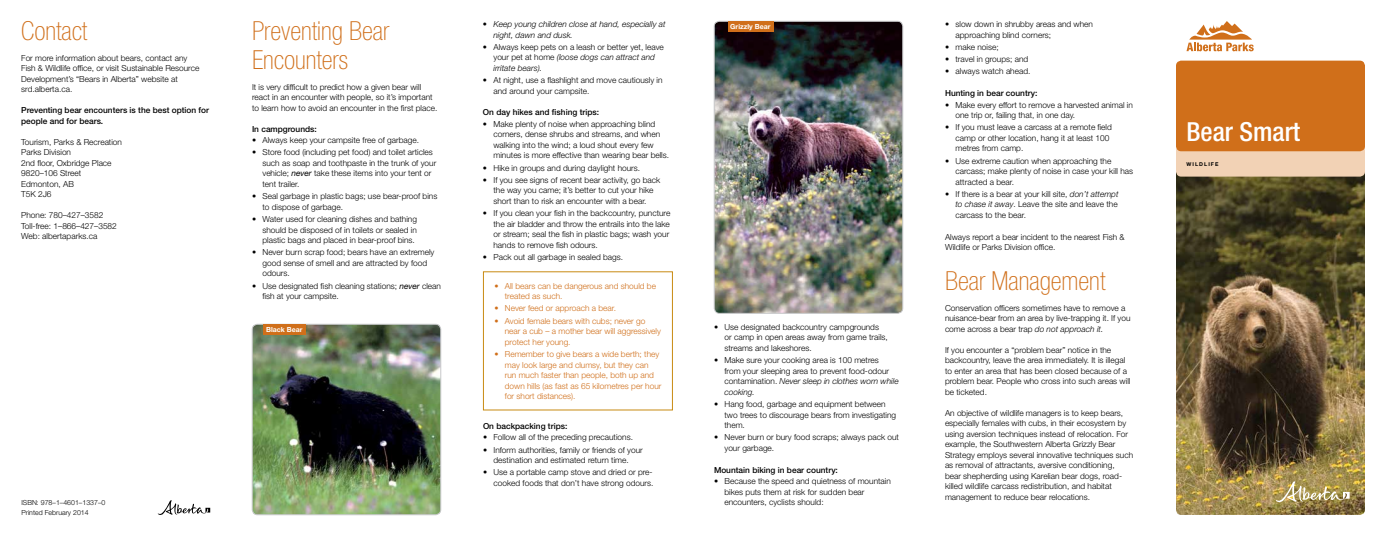
<style>
.page{position:relative;width:1386px;height:536px;background:#fff}
.page>*{position:absolute;margin:0;border:0;box-sizing:border-box;transform-origin:0 0}
.t1{font:100 condensed 26.25px/28.9px "Helvetica Neue LT Std";color:#d06f1a}
.t2{font:500 condensed 26.25px "Helvetica Neue LT Std";color:#fff}
.t3{font:300 8.31px/10.5px "Helvetica Neue LT Std";color:#000}
.t4{font:300 8.31px/10.5px "Helvetica Neue LT Std";color:#d06f1a}
.t5{font:500 8.31px/10.5px "Helvetica Neue LT Std";color:#000}
.t6{font:italic 300 8.31px/10.5px "Helvetica Neue LT Std";color:#000}
.t7{font:300 7px/9.6px "Helvetica Neue LT Std";color:#000}
.t8{font:700 7px "Helvetica Neue LT Std";color:#fff}
.t9{font:700 5.25px "Helvetica Neue LT Std";letter-spacing:.2em;color:#000}
.s1{font-weight:400;font-style:italic}
.s2{font-style:italic}
</style>
<div class="page">
<div style="left:483px;top:271px;width:190px;height:139px;border:1px solid #c88a12"></div>
<img style="left:252px;top:324px;width:189px;height:190px">
<div style="left:252px;top:324px;width:189px;height:190px;border:1px solid #c7c8ca;border-radius:5px"></div>
<img style="left:714px;top:21px;width:189px;height:292px">
<div style="left:714px;top:21px;width:189px;height:292px;border:1px solid #c7c8ca;border-radius:5px"></div>
<div style="left:264px;top:324px;width:42px;height:10px;background:#d06f1a"></div>
<div style="left:728px;top:21px;width:46px;height:11px;background:#d06f1a"></div>
<img style="left:1176px;top:173px;width:189px;height:341px">
<div style="left:1176px;top:123px;width:189px;height:53px;background:#f2d2b5;border-radius:5px"></div>
<div style="left:1176px;top:61px;width:189px;height:90px;background:#d06f1a;border-radius:5px"></div>
<svg style="left:1187px;top:21px;width:67px;height:30px"></svg>
<svg style="left:1276px;top:481px;width:74px;height:21px;background:#b7a66f"></svg>
<svg style="left:158px;top:500px;width:52px;height:14px"></svg>
<h1 class="t1" style="left:21px;top:16px;width:68px">Contact</h1>
<p class="t3" style="left:21px;top:52px;width:180px">For more information about bears, contact any Fish &amp; Wildlife office, or visit Sustainable Resource Development’s “Bears in Alberta” website at srd.alberta.ca.</p>
<p class="t5" style="left:21px;top:105px;width:189px">Preventing bear encounters is the best option for people and for bears.</p>
<p class="t3" style="left:21px;top:136px;width:102px">Tourism, Parks &amp; Recreation<br>Parks Division<br>2nd floor, Oxbridge Place<br>9820–106 Street<br>Edmonton, AB<br>T5K 2J6</p>
<p class="t3" style="left:21px;top:210px;width:97px">Phone: 780–427–3582<br>Toll-free: 1–866–427–3582<br>Web: albertaparks.ca</p>
<p class="t7" style="left:21px;top:497px;width:86px">ISBN: 978–1–4601–1337–0<br>Printed February 2014</p>
<h1 class="t1" style="left:252px;top:16px;width:139px">Preventing Bear<br>Encounters</h1>
<p class="t3" style="left:252px;top:81px;width:187px">It is very difficult to predict how a given bear will react in an encounter with people, so it’s important to learn how to avoid an encounter in the first place.</p>
<p class="t5" style="left:252px;top:123px;width:66px">In campgrounds:</p>
<p class="t3" style="left:252px;top:135px;width:169px">• Always keep your campsite free of garbage.</p>
<p class="t3" style="left:262px;top:147px;width:175px;text-indent:-10px">• Store food (including pet food) and toilet articles such as soap and toothpaste in the trunk of your vehicle; <span class="s1">never</span> take these items into your tent or tent trailer.</p>
<p class="t3" style="left:262px;top:191px;width:176px;text-indent:-10px">• Seal garbage in plastic bags; use bear-proof bins to dispose of garbage.</p>
<p class="t3" style="left:262px;top:213px;width:156px;text-align:justify;text-indent:-10px">• Water used for cleaning dishes and bathing should be disposed of in toilets or sealed in plastic bags and placed in bear-proof bins.</p>
<p class="t3" style="left:262px;top:247px;width:174px;text-indent:-10px">• Never burn scrap food; bears have an extremely good sense of smell and are attracted by food odours.</p>
<p class="t3" style="left:262px;top:280px;width:180px;text-indent:-10px">• Use designated fish cleaning stations; <span class="s1">never</span> clean fish at your campsite.</p>
<p class="t8" style="left:266px;top:325px;width:38px">Black Bear</p>
<p class="t6" style="left:493px;top:19px;width:174px;text-indent:-10px">• Keep young children close at hand, especially at night, dawn and dusk.</p>
<p class="t3" style="left:493px;top:41px;width:172px;text-indent:-10px">• Always keep pets on a leash or better yet, leave your pet at home <span class="s2">(loose dogs can attract and irritate bears).</span></p>
<p class="t3" style="left:493px;top:75px;width:171px;text-indent:-10px">• At night, use a flashlight and move cautiously in and around your campsite.</p>
<p class="t5" style="left:483px;top:107px;width:118px">On day hikes and fishing trips:</p>
<p class="t3" style="left:493px;top:118px;width:177px;text-indent:-10px">• Make plenty of noise when approaching blind corners, dense shrubs and streams, and when walking into the wind; a loud shout every few minutes is more effective than wearing bear bells.</p>
<p class="t3" style="left:483px;top:162px;width:159px">• Hike in groups and during daylight hours.</p>
<p class="t3" style="left:483px;top:174px;width:179px;text-align:center">• If you see signs of recent bear activity, go back the way you came; it’s better to cut your hike short than to risk an encounter with a bear.</p>
<p class="t3" style="left:493px;top:208px;width:178px;text-indent:-10px">• If you clean your fish in the backcountry, puncture the air bladder and throw the entrails into the lake or stream; seal the fish in plastic bags; wash your hands to remove fish odours.</p>
<p class="t3" style="left:483px;top:251px;width:142px">• Pack out all garbage in sealed bags.</p>
<p class="t4" style="left:505px;top:280px;width:153px;text-indent:-10px">• All bears can be dangerous and should be treated as such.</p>
<p class="t4" style="left:494px;top:303px;width:123px">• Never feed or approach a bear.</p>
<p class="t4" style="left:505px;top:315px;width:158px;text-indent:-10px">• Avoid female bears with cubs; never go near a cub – a mother bear will aggressively protect her young.</p>
<p class="t4" style="left:505px;top:348px;width:158px;text-indent:-10px">• Remember to give bears a wide berth; they may look large and clumsy, but they can run much faster than people, both up and down hills (as fast as 65 kilometres per hour for short distances).</p>
<p class="t5" style="left:483px;top:420px;width:86px">On backpacking trips:</p>
<p class="t3" style="left:483px;top:432px;width:152px">• Follow all of the preceding precautions.</p>
<p class="t3" style="left:483px;top:444px;width:161px;text-align:center">• Inform authorities, family or friends of your destination and estimated return time.</p>
<p class="t3" style="left:483px;top:467px;width:172px;text-align:right">• Use a portable camp stove and dried or pre&shy;cooked foods that don’t have strong odours.</p>
<p class="t8" style="left:730px;top:22px;width:42px">Grizzly Bear</p>
<p class="t3" style="left:725px;top:321px;width:165px;text-indent:-10px">• Use designated backcountry campgrounds or camp in open areas away from game trails, streams and lakeshores.</p>
<p class="t3" style="left:725px;top:355px;width:176px;text-indent:-10px">• Make sure your cooking area is 100 metres<br>from your sleeping area to prevent food-odour contamination. <span class="s2">Never sleep in clothes worn while cooking.</span></p>
<p class="t3" style="left:725px;top:398px;width:173px;text-indent:-10px">• Hang food, garbage and equipment between two trees to discourage bears from investigating them.</p>
<p class="t3" style="left:725px;top:432px;width:176px;text-indent:-10px">• Never burn or bury food scraps; always pack out your garbage.</p>
<p class="t5" style="left:714px;top:464px;width:125px">Mountain biking in bear country:</p>
<p class="t3" style="left:725px;top:475px;width:168px;text-indent:-10px">• Because the speed and quietness of mountain bikes puts them at risk for sudden bear encounters, cyclists should:</p>
<p class="t3" style="left:955px;top:19px;width:139px;text-indent:-10px">• slow down in shrubby areas and when approaching blind corners;</p>
<p class="t3" style="left:945px;top:41px;width:55px">• make noise;</p>
<p class="t3" style="left:945px;top:54px;width:85px">• travel in groups; and</p>
<p class="t3" style="left:945px;top:66px;width:87px">• always watch ahead.</p>
<p class="t5" style="left:945px;top:88px;width:94px">Hunting in bear country:</p>
<p class="t3" style="left:955px;top:99px;width:179px;text-indent:-10px">• Make every effort to remove a harvested animal in one trip or, failing that, in one day.</p>
<p class="t3" style="left:955px;top:122px;width:158px;text-indent:-10px">• If you must leave a carcass at a remote field camp or other location, hang it at least 100 metres from camp.</p>
<p class="t3" style="left:955px;top:155px;width:179px;text-indent:-10px">• Use extreme caution when approaching the carcass; make plenty of noise in case your kill has attracted a bear.</p>
<p class="t3" style="left:955px;top:188px;width:165px;text-align:justify;text-indent:-10px">• If there is a bear at your kill site, <span class="s2">don’t attempt to chase it away</span>. Leave the site and leave the carcass to the bear.</p>
<p class="t3" style="left:945px;top:231px;width:181px">Always report a bear incident to the nearest Fish &amp;<br>Wildlife or Parks Division office.</p>
<h1 class="t1" style="left:945px;top:266px;width:162px">Bear Management</h1>
<p class="t3" style="left:945px;top:302px;width:187px">Conservation officers sometimes have to remove a nuisance-bear from an area by live-trapping it. If you come across a bear trap <span class="s2">do not approach it.</span></p>
<p class="t3" style="left:945px;top:344px;width:187px">If you encounter a “problem bear” notice in the backcountry, leave the area immediately. It is illegal to enter an area that has been closed because of a problem bear. People who cross into such areas will be ticketed.</p>
<p class="t3" style="left:945px;top:407px;width:190px">An objective of wildlife managers is to keep bears, especially females with cubs, in their ecosystem by using aversion techniques instead of relocation. For example, the Southwestern Alberta Grizzly Bear Strategy employs several innovative techniques such as removal of attractants, aversive conditioning,<br>bear shepherding using Karelian bear dogs, road&shy;killed wildlife carcass redistribution, and habitat management to reduce bear relocations.</p>
<h1 class="t2" style="left:1186px;top:116px;width:115px">Bear Smart</h1>
<p class="t9" style="left:1186px;top:161px;width:34px">Wildlife</p>
</div>
